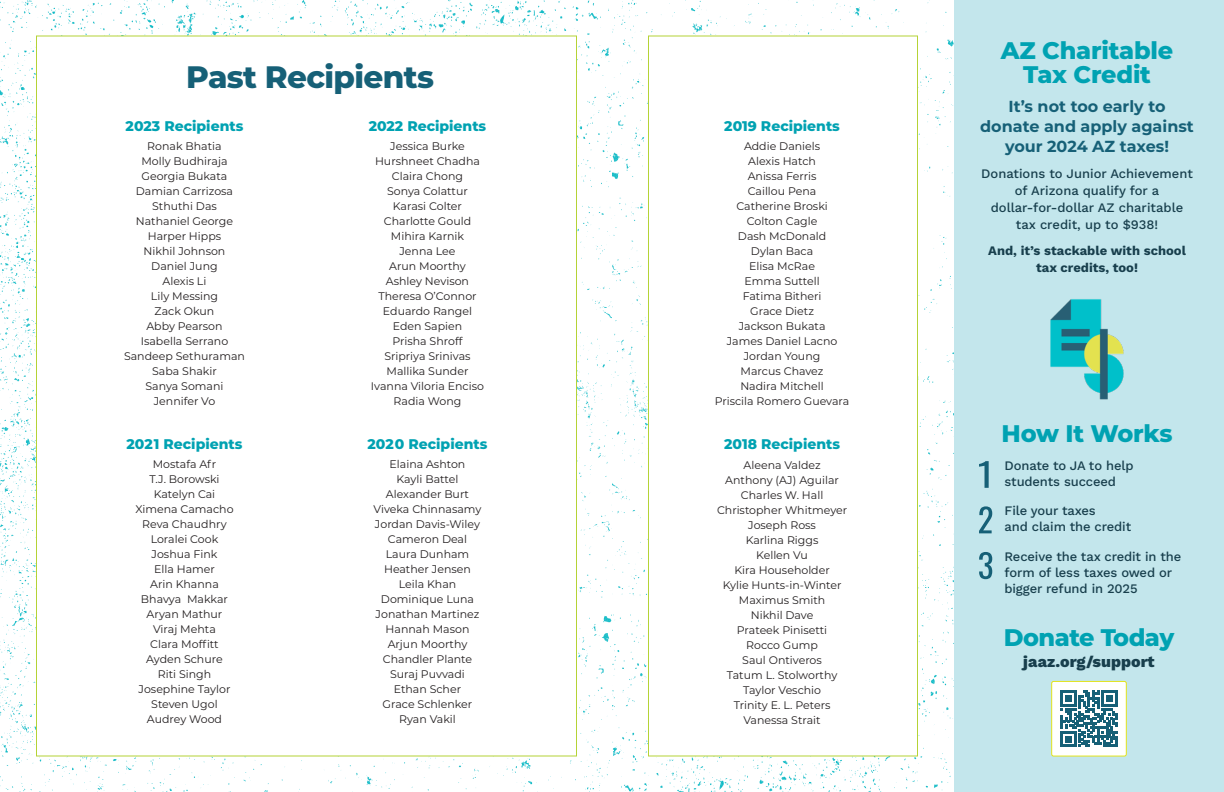
<style>
.page{position:relative;width:1224px;height:792px;background:#fff}
.page>*{position:absolute;margin:0;border:0;box-sizing:border-box;transform-origin:0 0}
.t1{font:800 31px "Montserrat";letter-spacing:-.02em;color:#166077}
.t2{font:800 24px/24px "Montserrat";letter-spacing:-.01em;color:#00a2b2;text-align:center}
.t3{font:700 16px/20px "Montserrat";color:#166077;text-align:center}
.t4{font:800 16px "Work Sans";color:#183f4d}
.t5{font:800 14px "Montserrat";color:#00a2b2}
.t6{font:500 13px/16px "Work Sans";letter-spacing:-.01em;color:#183f4d}
.t7{font:700 13px/17px "Work Sans";color:#183f4d;text-align:center}
.t8{font:11px/15px "Montserrat";color:#231f20;text-align:center}
</style>
<div class="page">
<div style="left:954px;top:0;width:270px;height:792px;background:#c3e6ec"></div>
<img style="left:0;top:0;width:954px;height:792px">
<div style="left:36px;top:36px;width:541px;height:720px;background:#fff;border:1px solid #b5d336"></div>
<div style="left:648px;top:36px;width:270px;height:720px;background:#fff;border:1px solid #b5d336"></div>
<svg style="left:979px;top:461px;width:10px;height:27px"></svg>
<svg style="left:979px;top:506px;width:13px;height:27px"></svg>
<svg style="left:979px;top:552px;width:13px;height:27px"></svg>
<img style="left:1050px;top:299px;width:74px;height:101px">
<div style="left:1052px;top:681px;width:74px;height:75px;background:#fff;border-radius:2px"></div>
<svg style="left:1061px;top:690px;width:56px;height:57px"></svg>
<div style="left:1051px;top:681px;width:76px;height:76px;border:1px solid #e2e31d;border-radius:2px"></div>
<h1 class="t1" style="left:186px;top:55px;width:249px">Past Recipients</h1>
<p class="t5" style="left:126px;top:115px;width:119px">2023 Recipients</p>
<p class="t8" style="left:124px;top:138px;width:122px">Ronak Bhatia<br>Molly Budhiraja<br>Georgia Bukata<br>Damian Carrizosa<br>Sthuthi Das<br>Nathaniel George<br>Harper Hipps<br>Nikhil Johnson<br>Daniel Jung<br>Alexis Li<br>Lily Messing<br>Zack Okun<br>Abby Pearson<br>Isabella Serrano<br>Sandeep Sethuraman<br>Saba Shakir<br>Sanya Somani<br>Jennifer Vo</p>
<p class="t5" style="left:127px;top:434px;width:117px">2021 Recipients</p>
<p class="t8" style="left:135px;top:456px;width:100px">Mostafa Afr<br>T.J. Borowski<br>Katelyn Cai<br>Ximena Camacho<br>Reva Chaudhry<br>Loralei Cook<br>Joshua Fink<br>Ella Hamer<br>Arin Khanna<br>Bhavya Makkar<br>Aryan Mathur<br>Viraj Mehta<br>Clara Moffitt<br>Ayden Schure<br>Riti Singh<br>Josephine Taylor<br>Steven Ugol<br>Audrey Wood</p>
<p class="t5" style="left:369px;top:115px;width:119px">2022 Recipients</p>
<p class="t8" style="left:371px;top:138px;width:115px">Jessica Burke<br>Hurshneet Chadha<br>Claira Chong<br>Sonya Colattur<br>Karasi Colter<br>Charlotte Gould<br>Mihira Karnik<br>Jenna Lee<br>Arun Moorthy<br>Ashley Nevison<br>Theresa O’Connor<br>Eduardo Rangel<br>Eden Sapien<br>Prisha Shroff<br>Sripriya Srinivas<br>Mallika Sunder<br>Ivanna Viloria Enciso<br>Radia Wong</p>
<p class="t5" style="left:368px;top:434px;width:121px">2020 Recipients</p>
<p class="t8" style="left:374px;top:456px;width:109px">Elaina Ashton<br>Kayli Battel<br>Alexander Burt<br>Viveka Chinnasamy<br>Jordan Davis-Wiley<br>Cameron Deal<br>Laura Dunham<br>Heather Jensen<br>Leila Khan<br>Dominique Luna<br>Jonathan Martinez<br>Hannah Mason<br>Arjun Moorthy<br>Chandler Plante<br>Suraj Puvvadi<br>Ethan Scher<br>Grace Schlenker<br>Ryan Vakil</p>
<p class="t5" style="left:724px;top:115px;width:117px">2019 Recipients</p>
<p class="t8" style="left:715px;top:138px;width:136px">Addie Daniels<br>Alexis Hatch<br>Anissa Ferris<br>Caillou Pena<br>Catherine Broski<br>Colton Cagle<br>Dash McDonald<br>Dylan Baca<br>Elisa McRae<br>Emma Suttell<br>Fatima Bitheri<br>Grace Dietz<br>Jackson Bukata<br>James Daniel Lacno<br>Jordan Young<br>Marcus Chavez<br>Nadira Mitchell<br>Priscila Romero Guevara</p>
<p class="t5" style="left:724px;top:434px;width:117px">2018 Recipients</p>
<p class="t8" style="left:717px;top:457px;width:132px">Aleena Valdez<br>Anthony (AJ) Aguilar<br>Charles W. Hall<br>Christopher Whitmeyer<br>Joseph Ross<br>Karlina Riggs<br>Kellen Vu<br>Kira Householder<br>Kylie Hunts-in-Winter<br>Maximus Smith<br>Nikhil Dave<br>Prateek Pinisetti<br>Rocco Gump<br>Saul Ontiveros<br>Tatum L. Stolworthy<br>Taylor Veschio<br>Trinity E. L. Peters<br>Vanessa Strait</p>
<h2 class="t2" style="left:1001px;top:37px;width:174px">AZ Charitable<br>Tax Credit</h2>
<h3 class="t3" style="left:980px;top:96px;width:215px">It’s not too early to donate and apply against your 2024 AZ taxes!</h3>
<p class="t6" style="left:981px;top:165px;width:213px;line-height:17px;text-align:center">Donations to Junior Achievement of Arizona qualify for a dollar-for-dollar AZ charitable tax credit, up to $938!</p>
<p class="t7" style="left:988px;top:242px;width:199px">And, it’s stackable with school tax credits, too!</p>
<h2 class="t2" style="left:1002px;top:420px;width:172px">How It Works</h2>
<p class="t6" style="left:1005px;top:457px;width:130px">Donate to JA to help students succeed</p>
<p class="t6" style="left:1005px;top:502px;width:128px">File your taxes<br>and claim the credit</p>
<p class="t6" style="left:1005px;top:548px;width:178px">Receive the tax credit in the form of less taxes owed or bigger refund in 2025</p>
<h2 class="t2" style="left:1004px;top:624px;width:172px">Donate Today</h2>
<h3 class="t4" style="left:1023px;top:649px;width:133px">jaaz.org/support</h3>
</div>
